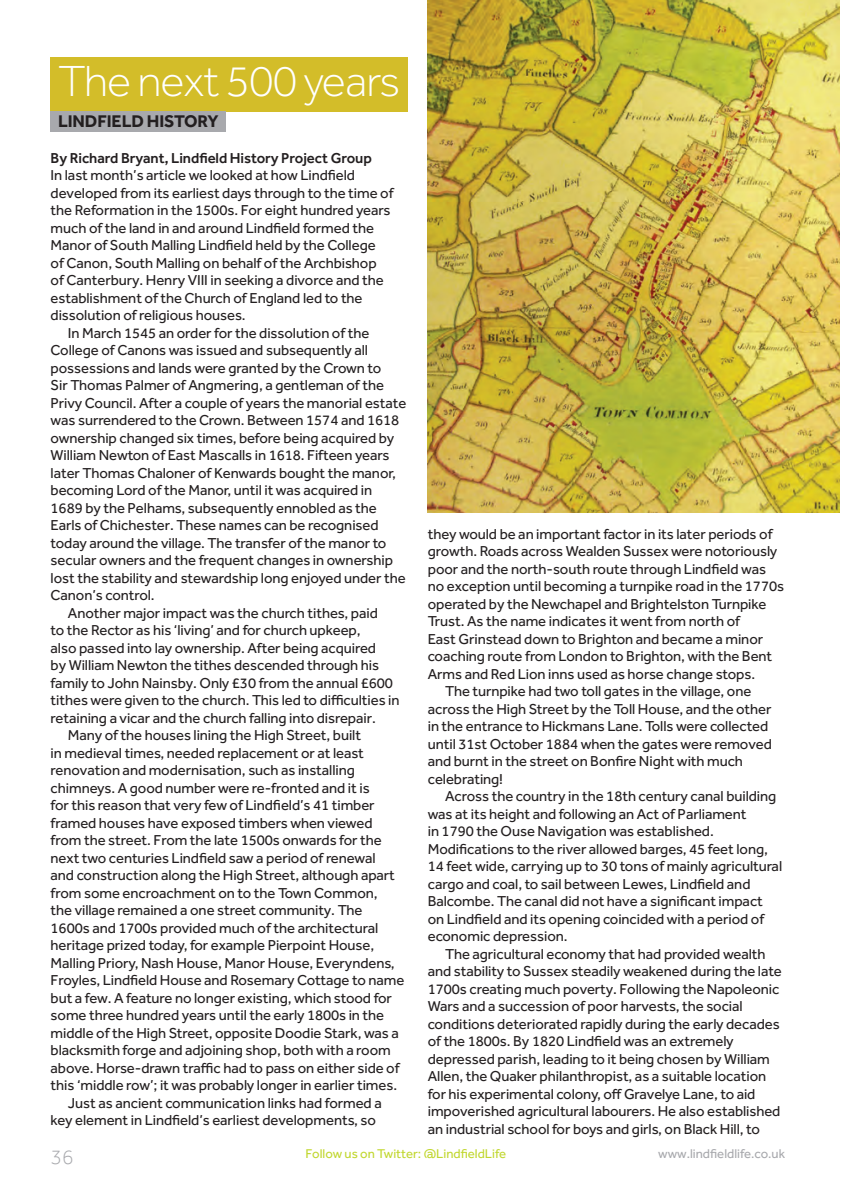
<style>
.page{position:relative;width:841px;height:1193px;background:#fff}
.page>*{position:absolute;margin:0;border:0;box-sizing:border-box;transform-origin:0 0}
.t1{font:300 44.98px "Effra";letter-spacing:-.02em;color:#fff}
.t2{font:300 21px "Effra";color:#a8a9ad}
.t3{font:700 17.5px "Effra";letter-spacing:-.005em;color:#231f20}
.t4{font:14.88px "Effra";letter-spacing:-.005em;color:#231f20}
.t5{font:500 14.88px "Effra";letter-spacing:-.005em;color:#231f20}
.t6{font:13.12px "Effra";color:#c1d72f}
.t7{font:13.12px "Effra";color:#a8a9ad}
</style>
<div class="page">
<div style="left:51px;top:57px;width:357px;height:54px;background:#d3bd29"></div>
<div style="left:51px;top:111px;width:175px;height:21px;background:#a8a9ad"></div>
<img style="left:428px;top:0;width:411px;height:513px">
<h1 class="t1" style="left:58px;top:56px;width:343px">The next 500 years</h1>
<p class="t3" style="left:58px;top:111px;width:162px">LINDFIELD HISTORY</p>
<p class="t5" style="left:51px;top:149px;width:323px">By Richard Bryant, Lindfield History Project Group</p>
<p class="t4" style="left:51px;top:167px;width:306px">In last month’s article we looked at how Lindfield</p>
<p class="t4" style="left:51px;top:184px;width:344px">developed from its earliest days through to the time of</p>
<p class="t4" style="left:51px;top:202px;width:341px">the Reformation in the 1500s. For eight hundred years</p>
<p class="t4" style="left:51px;top:219px;width:325px">much of the land in and around Lindfield formed the</p>
<p class="t4" style="left:51px;top:237px;width:326px">Manor of South Malling Lindfield held by the College</p>
<p class="t4" style="left:51px;top:254px;width:327px">of Canon, South Malling on behalf of the Archbishop</p>
<p class="t4" style="left:51px;top:272px;width:335px">of Canterbury. Henry VIII in seeking a divorce and the</p>
<p class="t4" style="left:51px;top:289px;width:313px">establishment of the Church of England led to the</p>
<p class="t4" style="left:51px;top:307px;width:197px">dissolution of religious houses.</p>
<p class="t4" style="left:68px;top:324px;width:303px">In March 1545 an order for the dissolution of the</p>
<p class="t4" style="left:51px;top:342px;width:319px">College of Canons was issued and subsequently all</p>
<p class="t4" style="left:51px;top:359px;width:332px">possessions and lands were granted by the Crown to</p>
<p class="t4" style="left:51px;top:377px;width:335px">Sir Thomas Palmer of Angmering, a gentleman of the</p>
<p class="t4" style="left:51px;top:394px;width:357px">Privy Council. After a couple of years the manorial estate</p>
<p class="t4" style="left:51px;top:412px;width:350px">was surrendered to the Crown. Between 1574 and 1618</p>
<p class="t4" style="left:51px;top:429px;width:345px">ownership changed six times, before being acquired by</p>
<p class="t4" style="left:51px;top:446px;width:340px">William Newton of East Mascalls in 1618. Fifteen years</p>
<p class="t4" style="left:51px;top:464px;width:347px">later Thomas Chaloner of Kenwards bought the manor,</p>
<p class="t4" style="left:51px;top:481px;width:323px">becoming Lord of the Manor, until it was acquired in</p>
<p class="t4" style="left:51px;top:499px;width:328px">1689 by the Pelhams, subsequently ennobled as the</p>
<p class="t4" style="left:51px;top:516px;width:329px">Earls of Chichester. These names can be recognised</p>
<p class="t4" style="left:51px;top:534px;width:337px">today around the village. The transfer of the manor to</p>
<p class="t4" style="left:51px;top:551px;width:344px">secular owners and the frequent changes in ownership</p>
<p class="t4" style="left:51px;top:569px;width:357px">lost the stability and stewardship long enjoyed under the</p>
<p class="t4" style="left:51px;top:586px;width:106px">Canon’s control.</p>
<p class="t4" style="left:68px;top:604px;width:311px">Another major impact was the church tithes, paid</p>
<p class="t4" style="left:51px;top:621px;width:311px">to the Rector as his ‘living’ and for church upkeep,</p>
<p class="t4" style="left:51px;top:639px;width:327px">also passed into lay ownership. After being acquired</p>
<p class="t4" style="left:51px;top:656px;width:330px">by William Newton the tithes descended through his</p>
<p class="t4" style="left:51px;top:674px;width:344px">family to John Nainsby. Only £30 from the annual £600</p>
<p class="t4" style="left:51px;top:691px;width:350px">tithes were given to the church. This led to difficulties in</p>
<p class="t4" style="left:51px;top:709px;width:327px">retaining a vicar and the church falling into disrepair.</p>
<p class="t4" style="left:68px;top:726px;width:294px">Many of the houses lining the High Street, built</p>
<p class="t4" style="left:51px;top:744px;width:315px">in medieval times, needed replacement or at least</p>
<p class="t4" style="left:51px;top:761px;width:306px">renovation and modernisation, such as installing</p>
<p class="t4" style="left:51px;top:779px;width:320px">chimneys. A good number were re-fronted and it is</p>
<p class="t4" style="left:51px;top:796px;width:325px">for this reason that very few of Lindfield’s 41 timber</p>
<p class="t4" style="left:51px;top:814px;width:323px">framed houses have exposed timbers when viewed</p>
<p class="t4" style="left:51px;top:831px;width:332px">from the street. From the late 1500s onwards for the</p>
<p class="t4" style="left:51px;top:849px;width:326px">next two centuries Lindfield saw a period of renewal</p>
<p class="t4" style="left:51px;top:866px;width:346px">and construction along the High Street, although apart</p>
<p class="t4" style="left:51px;top:884px;width:329px">from some encroachment on to the Town Common,</p>
<p class="t4" style="left:51px;top:901px;width:313px">the village remained a one street community. The</p>
<p class="t4" style="left:51px;top:919px;width:329px">1600s and 1700s provided much of the architectural</p>
<p class="t4" style="left:51px;top:936px;width:325px">heritage prized today, for example Pierpoint House,</p>
<p class="t4" style="left:51px;top:954px;width:346px">Malling Priory, Nash House, Manor House, Everyndens,</p>
<p class="t4" style="left:51px;top:971px;width:355px">Froyles, Lindfield House and Rosemary Cottage to name</p>
<p class="t4" style="left:51px;top:989px;width:343px">but a few. A feature no longer existing, which stood for</p>
<p class="t4" style="left:51px;top:1006px;width:335px">some three hundred years until the early 1800s in the</p>
<p class="t4" style="left:51px;top:1024px;width:350px">middle of the High Street, opposite Doodie Stark, was a</p>
<p class="t4" style="left:51px;top:1041px;width:342px">blacksmith forge and adjoining shop, both with a room</p>
<p class="t4" style="left:51px;top:1059px;width:350px">above. Horse-drawn traffic had to pass on either side of</p>
<p class="t4" style="left:51px;top:1076px;width:348px">this ‘middle row’; it was probably longer in earlier times.</p>
<p class="t4" style="left:68px;top:1094px;width:315px">Just as ancient communication links had formed a</p>
<p class="t4" style="left:51px;top:1111px;width:327px">key element in Lindfield’s earliest developments, so</p>
<p class="t4" style="left:428px;top:525px;width:346px">they would be an important factor in its later periods of</p>
<p class="t4" style="left:428px;top:542px;width:351px">growth. Roads across Wealden Sussex were notoriously</p>
<p class="t4" style="left:428px;top:560px;width:340px">poor and the north-south route through Lindfield was</p>
<p class="t4" style="left:428px;top:577px;width:358px">no exception until becoming a turnpike road in the 1770s</p>
<p class="t4" style="left:428px;top:595px;width:340px">operated by the Newchapel and Brightelston Turnpike</p>
<p class="t4" style="left:428px;top:612px;width:314px">Trust. As the name indicates it went from north of</p>
<p class="t4" style="left:428px;top:630px;width:337px">East Grinstead down to Brighton and became a minor</p>
<p class="t4" style="left:428px;top:647px;width:346px">coaching route from London to Brighton, with the Bent</p>
<p class="t4" style="left:428px;top:665px;width:329px">Arms and Red Lion inns used as horse change stops.</p>
<p class="t4" style="left:445px;top:682px;width:308px">The turnpike had two toll gates in the village, one</p>
<p class="t4" style="left:428px;top:700px;width:345px">across the High Street by the Toll House, and the other</p>
<p class="t4" style="left:428px;top:717px;width:342px">in the entrance to Hickmans Lane. Tolls were collected</p>
<p class="t4" style="left:428px;top:735px;width:345px">until 31st October 1884 when the gates were removed</p>
<p class="t4" style="left:428px;top:752px;width:317px">and burnt in the street on Bonfire Night with much</p>
<p class="t4" style="left:428px;top:770px;width:77px">celebrating!</p>
<p class="t4" style="left:445px;top:787px;width:332px">Across the country in the 18th century canal building</p>
<p class="t4" style="left:428px;top:805px;width:320px">was at its height and following an Act of Parliament</p>
<p class="t4" style="left:428px;top:822px;width:287px">in 1790 the Ouse Navigation was established.</p>
<p class="t4" style="left:428px;top:840px;width:341px">Modifications to the river allowed barges, 45 feet long,</p>
<p class="t4" style="left:428px;top:857px;width:356px">14 feet wide, carrying up to 30 tons of mainly agricultural</p>
<p class="t4" style="left:428px;top:875px;width:324px">cargo and coal, to sail between Lewes, Lindfield and</p>
<p class="t4" style="left:428px;top:892px;width:337px">Balcombe. The canal did not have a significant impact</p>
<p class="t4" style="left:428px;top:910px;width:338px">on Lindfield and its opening coincided with a period of</p>
<p class="t4" style="left:428px;top:927px;width:141px">economic depression.</p>
<p class="t4" style="left:445px;top:945px;width:322px">The agricultural economy that had provided wealth</p>
<p class="t4" style="left:428px;top:962px;width:356px">and stability to Sussex steadily weakened during the late</p>
<p class="t4" style="left:428px;top:980px;width:353px">1700s creating much poverty. Following the Napoleonic</p>
<p class="t4" style="left:428px;top:997px;width:316px">Wars and a succession of poor harvests, the social</p>
<p class="t4" style="left:428px;top:1015px;width:353px">conditions deteriorated rapidly during the early decades</p>
<p class="t4" style="left:428px;top:1032px;width:307px">of the 1800s. By 1820 Lindfield was an extremely</p>
<p class="t4" style="left:428px;top:1050px;width:343px">depressed parish, leading to it being chosen by William</p>
<p class="t4" style="left:428px;top:1067px;width:340px">Allen, the Quaker philanthropist, as a suitable location</p>
<p class="t4" style="left:428px;top:1085px;width:329px">for his experimental colony, off Gravelye Lane, to aid</p>
<p class="t4" style="left:428px;top:1102px;width:354px">impoverished agricultural labourers. He also established</p>
<p class="t4" style="left:428px;top:1120px;width:334px">an industrial school for boys and girls, on Black Hill, to</p>
<h2 class="t2" style="left:51px;top:1145px;width:24px">36</h2>
<p class="t6" style="left:305px;top:1146px;width:202px">Follow us on Twitter: @LindfieldLife</p>
<p class="t7" style="left:658px;top:1146px;width:128px">www.lindfieldlife.co.uk</p>
</div>
